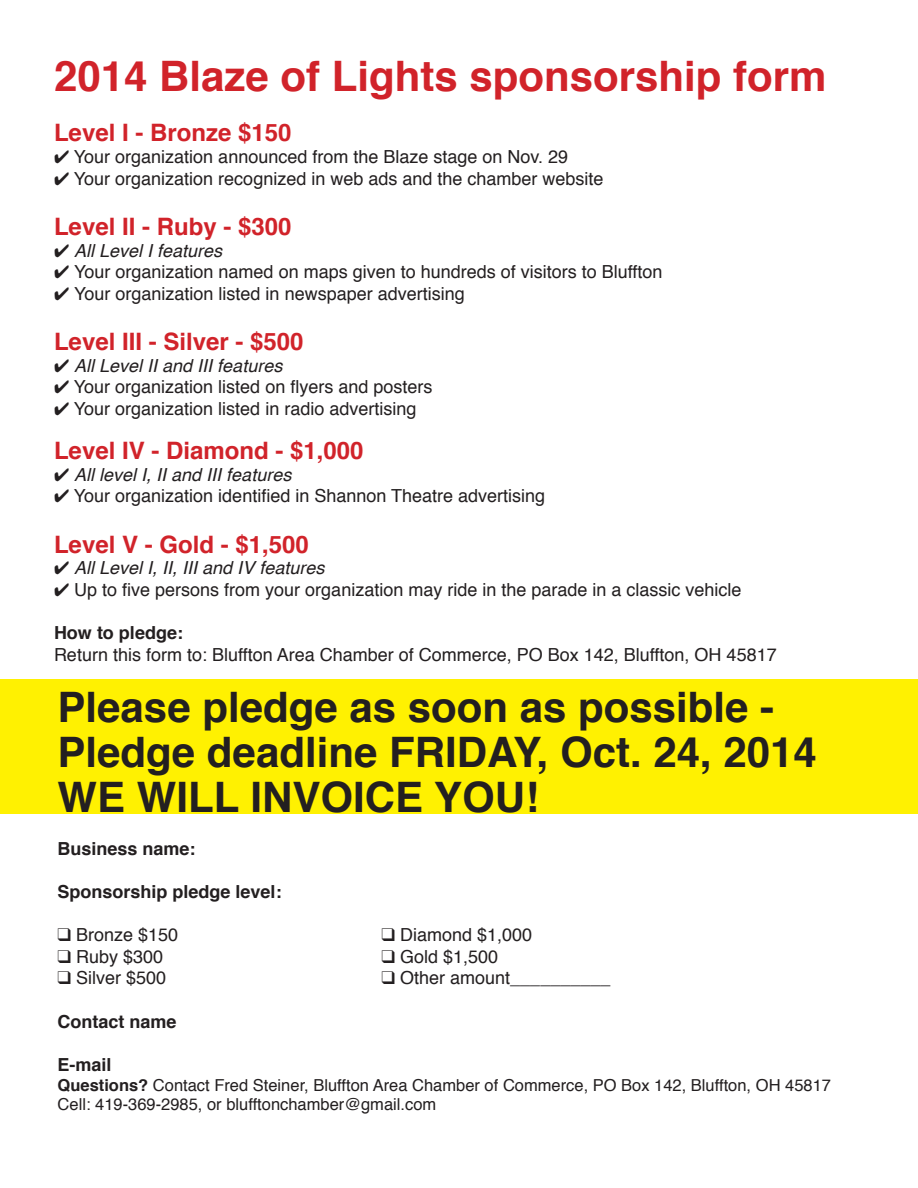
<style>
.page{position:relative;width:918px;height:1188px;background:#fff}
.page>*{position:absolute;margin:0;border:0;box-sizing:border-box;transform-origin:0 0}
.t1{font:700 42px "Helvetica";color:#231f20}
.t2{font:700 42px "Helvetica";color:#d1232a}
.t3{font:700 24px "Helvetica";color:#d1232a}
.t4{font:18px "Helvetica";color:#231f20}
.t5{font:italic 18px "Helvetica";color:#231f20}
.t6{font:700 18px "Helvetica";color:#231f20}
.t7{font:16.5px "Helvetica";color:#231f20}
.s1{font-weight:700}
</style>
<div class="page">
<div style="left:0;top:680px;width:918px;height:134px;background:#fff101"></div>
<p class="t2" style="left:54px;top:42px;width:774px">2014 Blaze of Lights sponsorship form</p>
<p class="t3" style="left:54px;top:113px;width:239px">Level I - Bronze $150</p>
<p class="t4" style="left:54px;top:143px;width:516px">✔ Your organization announced from the Blaze stage on Nov. 29</p>
<p class="t4" style="left:54px;top:164px;width:551px">✔ Your organization recognized in web ads and the chamber website</p>
<p class="t3" style="left:54px;top:207px;width:239px">Level II - Ruby - $300</p>
<p class="t5" style="left:54px;top:236px;width:170px">✔ All Level I features</p>
<p class="t4" style="left:54px;top:258px;width:610px">✔ Your organization named on maps given to hundreds of visitors to Bluffton</p>
<p class="t4" style="left:54px;top:280px;width:412px">✔ Your organization listed in newspaper advertising</p>
<p class="t3" style="left:54px;top:322px;width:251px">Level III - Silver - $500</p>
<p class="t5" style="left:54px;top:351px;width:230px">✔ All Level II and III features</p>
<p class="t4" style="left:54px;top:373px;width:380px">✔ Your organization listed on flyers and posters</p>
<p class="t4" style="left:54px;top:395px;width:364px">✔ Your organization listed in radio advertising</p>
<p class="t3" style="left:54px;top:431px;width:311px">Level IV - Diamond - $1,000</p>
<p class="t5" style="left:54px;top:460px;width:239px">✔ All level I, II and III features</p>
<p class="t4" style="left:54px;top:482px;width:493px">✔ Your organization identified in Shannon Theatre advertising</p>
<p class="t3" style="left:54px;top:525px;width:256px">Level V - Gold - $1,500</p>
<p class="t5" style="left:54px;top:554px;width:272px">✔ All Level I, II, III and IV features</p>
<p class="t4" style="left:54px;top:576px;width:689px">✔ Up to five persons from your organization may ride in the parade in a classic vehicle</p>
<p class="t6" style="left:54px;top:618px;width:131px">How to pledge:</p>
<p class="t4" style="left:54px;top:640px;width:724px">Return this form to: Bluffton Area Chamber of Commerce, PO Box 142, Bluffton, OH 45817</p>
<p class="t1" style="left:58px;top:673px;width:718px">Please pledge as soon as possible -</p>
<p class="t1" style="left:58px;top:718px;width:761px">Pledge deadline FRIDAY, Oct. 24, 2014</p>
<p class="t1" style="left:58px;top:763px;width:483px">WE WILL INVOICE YOU!</p>
<p class="t6" style="left:58px;top:834px;width:140px">Business name:</p>
<p class="t6" style="left:58px;top:877px;width:226px">Sponsorship pledge level:</p>
<p class="t4" style="left:58px;top:921px;width:122px">❑ Bronze $150</p>
<p class="t4" style="left:382px;top:921px;width:152px">❑ Diamond $1,000</p>
<p class="t4" style="left:58px;top:943px;width:107px">❑ Ruby $300</p>
<p class="t4" style="left:382px;top:943px;width:118px">❑ Gold $1,500</p>
<p class="t4" style="left:58px;top:964px;width:110px">❑ Silver $500</p>
<p class="t4" style="left:382px;top:964px;width:230px">❑ Other amount__________</p>
<p class="t6" style="left:58px;top:1007px;width:121px">Contact name</p>
<p class="t6" style="left:58px;top:1050px;width:56px">E-mail</p>
<p class="t7" style="left:58px;top:1072px;width:775px"><span class="s1">Questions?</span> Contact Fred Steiner, Bluffton Area Chamber of Commerce, PO Box 142, Bluffton, OH 45817</p>
<p class="t7" style="left:58px;top:1092px;width:380px">Cell: 419-369-2985, or blufftonchamber@gmail.com</p>
</div>
